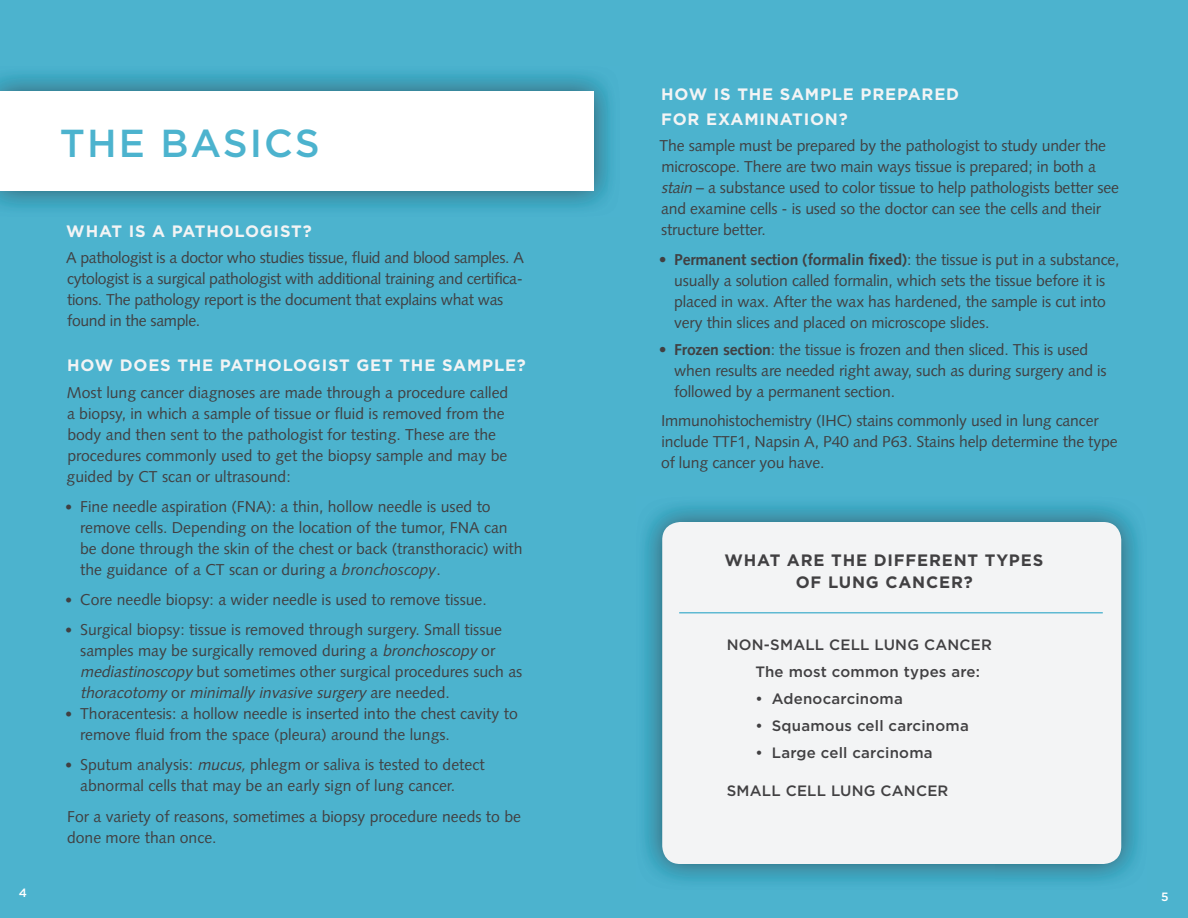
<style>
.page{position:relative;width:1188px;height:918px;background:#fff}
.page>*{position:absolute;margin:0;border:0;box-sizing:border-box;transform-origin:0 0}
.t1{font:500 39px "Gotham";letter-spacing:.05em;color:#4cb3ce}
.t2{font:700 16.5px/25.5px "Gotham";letter-spacing:.05em;color:#f3f4f5}
.t3{font:700 16.5px/22.5px "Gotham";letter-spacing:.05em;color:#414042;text-align:center}
.t4{font:15.75px/21px "Syntax LT Std";letter-spacing:-.01em;color:#414042}
.t5{font:500 15px/27px "Gotham";letter-spacing:.015em;color:#414042}
.t6{font:500 12px "Gotham";color:#fff}
.s1{font-size:14.4px}
.s2{font-style:italic}
.s3{font-weight:700}
</style>
<div class="page">
<div style="left:580px;top:0;width:608px;height:918px;background:#4cb3ce"></div>
<img style="left:644px;top:505px;width:495px;height:377px">
<div style="left:662px;top:522px;width:459px;height:342px;background:#f3f4f5;border-radius:18px"></div>
<hr style="left:679px;top:612px;width:424px;height:2px;background:#5fb9d2">
<div style="left:0;top:0;width:608px;height:918px;background:#4cb3ce"></div>
<img style="left:0;top:74px;width:610px;height:134px">
<div style="left:0;top:92px;width:594px;height:99px;background:#fff"></div>
<h1 class="t1" style="left:60px;top:118px;width:261px">THE BASICS</h1>
<p class="t2" style="left:66px;top:218px;width:247px">WHAT IS A PATHOLOGIST?</p>
<p class="t4" style="left:66px;top:247px;width:459px">A pathologist is a doctor who studies tissue, fluid and blood samples. A cytologist is a surgical pathologist with additional training and certifica&shy;tions. The pathology report is the document that explains what was found in the sample.</p>
<p class="t2" style="left:67px;top:352px;width:460px">HOW DOES THE PATHOLOGIST GET THE SAMPLE?</p>
<p class="t4" style="left:67px;top:382px;width:443px">Most lung cancer diagnoses are made through a procedure called a biopsy, in which a sample of tissue or fluid is removed from the body and then sent to the pathologist for testing. These are the procedures commonly used to get the biopsy sample and may be guided by CT scan or ultrasound:</p>
<p class="t4" style="left:80px;top:496px;width:444px;text-indent:-15px"><span class="s1">•</span> Fine needle aspiration (FNA): a thin, hollow needle is used to remove cells. Depending on the location of the tumor, FNA can be done through the skin of the chest or back (transthoracic) with the guidance of a CT scan or during a <span class="s2">bronchoscopy</span>.</p>
<p class="t4" style="left:65px;top:589px;width:423px"><span class="s1">•</span> Core needle biopsy: a wider needle is used to remove tissue.</p>
<p class="t4" style="left:80px;top:619px;width:444px;text-indent:-15px"><span class="s1">•</span> Surgical biopsy: tissue is removed through surgery. Small tissue samples may be surgically removed during a <span class="s2">bronchoscopy</span> or <span class="s2">mediastinoscopy</span> but sometimes other surgical procedures such as <span class="s2">thoracotomy</span> o r <span class="s2">minimally invasive surgery</span> a re n e e d e d .</p>
<p class="t4" style="left:80px;top:703px;width:439px;text-indent:-15px"><span class="s1">•</span> Thoracentesis: a hollow needle is inserted into the chest cavity to remove fluid from the space (pleura) around the lungs.</p>
<p class="t4" style="left:80px;top:754px;width:406px;text-indent:-15px"><span class="s1">•</span> Sputum analysis: <span class="s2">mucus,</span>phlegm or saliva is tested to detect abnormal cells that may be an early sign of lung cancer.</p>
<p class="t4" style="left:67px;top:806px;width:455px">For a variety of reasons, sometimes a biopsy procedure needs to be done more than once.</p>
<p class="t2" style="left:661px;top:81px;width:299px">HOW IS THE SAMPLE PREPARED<br>FOR EXAMINATION?</p>
<p class="t4" style="left:660px;top:136px;width:461px">The sample must be prepared by the pathologist to study under the microscope. There are two main ways tissue is prepared; in both a <span class="s2">stain</span> – a substance used to color tissue to help pathologists better see and examine cells - is used so the doctor can see the cells and their structure better.</p>
<p class="t4" style="left:674px;top:249px;width:447px;text-indent:-15px">• <span class="s3">Permanent section (formalin fixed)</span>: the tissue is put in a substance, usually a solution called formalin, which sets the tissue before it is placed in wax. After the wax has hardened, the sample is cut into very thin slices and placed on microscope slides.</p>
<p class="t4" style="left:674px;top:339px;width:434px;text-indent:-15px">• <span class="s3">Frozen section</span>: the tissue is frozen and then sliced. This is used when results are needed right away, such as during surgery and is followed by a permanent section.</p>
<p class="t4" style="left:661px;top:410px;width:458px">Immunohistochemistry (IHC) stains commonly used in lung cancer include TTF1, Napsin A, P40 and P63. Stains help determine the type of lung cancer you have.</p>
<p class="t3" style="left:725px;top:548px;width:320px">WHAT ARE THE DIFFERENT TYPES<br>OF LUNG CANCER?</p>
<p class="t5" style="left:755px;top:631px;width:238px;text-indent:-28px">NON-SMALL CELL LUNG CANCER<br>The most common types are:</p>
<p class="t5" style="left:755px;top:685px;width:149px">• Adenocarcinoma</p>
<p class="t5" style="left:755px;top:712px;width:215px">• Squamous cell carcinoma</p>
<p class="t5" style="left:755px;top:739px;width:179px">• Large cell carcinoma</p>
<p class="t5" style="left:727px;top:777px;width:223px">SMALL CELL LUNG CANCER</p>
<p class="t6" style="left:19px;top:885px;width:10px">4</p>
<p class="t6" style="left:1161px;top:889px;width:9px">5</p>
</div>
